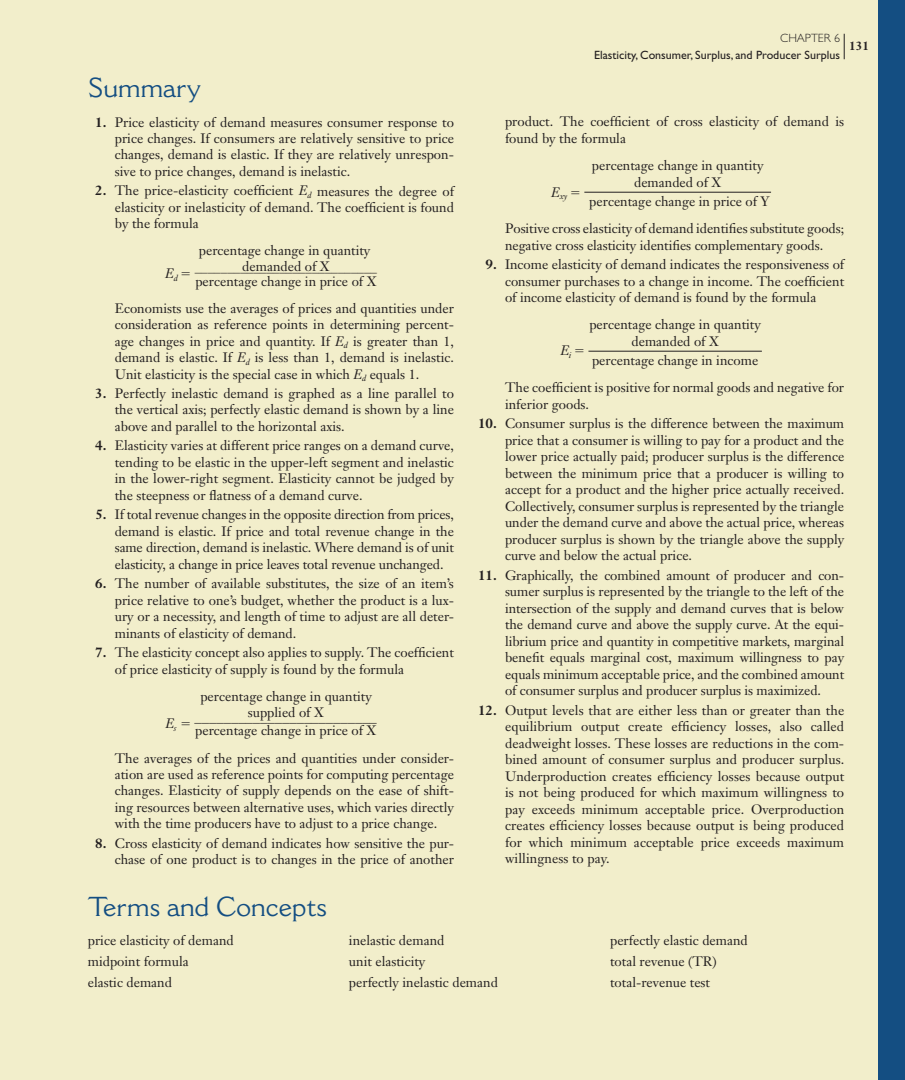
<style>
.page{position:relative;width:905px;height:1080px;background:#fff}
.page>*{position:absolute;margin:0;border:0;box-sizing:border-box;transform-origin:0 0}
.t1{font:27px "Cantoria";color:#144e82}
.t2{font:13.5px/16.5px "Janson Text";color:#231f20;text-align:justify}
.t3{font:italic 13.5px "Janson Text";color:#231f20}
.t4{font:12.75px "Janson Text";color:#231f20;scale:1.14 1}
.t5{font:12px "Gill Sans";color:#231f20}
.t6{font:300 12px "Gill Sans";color:#231f20}
.t7{font:700 12px "Janson Text";color:#231f20}
.t8{font:11.55px "Janson Text";color:#231f20;scale:1.13 1}
.t9{font:italic 8.7px "Janson Text";color:#231f20}
.s1{font-weight:700}
.s2{font-style:italic}
.s3{font-style:italic;font-size:13.5px}
.s4{font-family:"Mathematical Pi One";font-size:13.5px}
.s5{font-family:"Mathematical Pi One";font-style:normal}
</style>
<div class="page">
<div style="left:0;top:0;width:904px;height:1080px;background:#f2eecb"></div>
<div style="left:878px;top:0;width:26px;height:1080px;background:#144e82"></div>
<svg style="left:843px;top:34px;width:1px;height:25px"></svg>
<hr style="left:584px;top:192px;width:187px;height:1px;background:#231f20">
<hr style="left:588px;top:351px;width:173px;height:1px;background:#231f20">
<h1 class="t1" style="left:88px;top:78px;width:115px">Summary</h1>
<p class="t2" style="left:115px;top:115px;width:341px;text-indent:-20px"><span class="s1">1.</span> Price elasticity of demand measures consumer response to price changes. If consumers are relatively sensitive to price changes, demand is elastic. If they are relatively unrespon&shy;sive to price changes, demand is inelastic.</p>
<p class="t2" style="left:115px;top:184px;width:341px;text-indent:-20px"><span class="s1">2.</span> The price-elasticity coefficient <span class="s2">E</span> <sub>d</sub> measures the degree of elasticity or inelasticity of demand. The coefficient is found by the formula</p>
<p class="t2" style="left:199px;top:244px;width:173px">percentage change in quantity</p>
<p class="t8" style="left:165px;top:263px;width:189px"><span class="s3">E</span><sub>d</sub> <span class="s4">-</span> ____________________________</p>
<p class="t2" style="left:195px;top:260px;width:182px;line-height:14.7px;text-align:center">demanded of X<br>percentage change in price of X</p>
<p class="t2" style="left:115px;top:301px;width:341px">Economists use the averages of prices and quantities under consideration as reference points in determining percent&shy;age changes in price and quantity. If <span class="s2">E</span> <sub>d</sub> is greater than 1, demand is elastic. If <span class="s2">E</span> <sub>d</sub> is less than 1, demand is inelastic.<br>Unit elasticity is the special case in which <span class="s2">E</span> <sub>d</sub> equals 1.</p>
<p class="t2" style="left:115px;top:386px;width:340px;text-indent:-20px"><span class="s1">3.</span> Perfectly inelastic demand is graphed as a line parallel to the vertical axis; perfectly elastic demand is shown by a line above and parallel to the horizontal axis.</p>
<p class="t2" style="left:115px;top:439px;width:341px;text-indent:-20px"><span class="s1">4.</span> Elasticity varies at different price ranges on a demand curve, tending to be elastic in the upper-left segment and inelastic in the lower-right segment. Elasticity cannot be judged by the steepness or flatness of a demand curve.</p>
<p class="t2" style="left:115px;top:508px;width:341px;text-indent:-19px"><span class="s1">5.</span> If total revenue changes in the opposite direction from prices, demand is elastic. If price and total revenue change in the same direction, demand is inelastic. Where demand is of unit elasticity, a change in price leaves total revenue unchanged.</p>
<p class="t2" style="left:115px;top:577px;width:341px;text-indent:-20px"><span class="s1">6.</span> The number of available substitutes, the size of an item’s price relative to one’s budget, whether the product is a lux&shy;ury or a necessity, and length of time to adjust are all deter&shy;minants of elasticity of demand.</p>
<p class="t2" style="left:115px;top:646px;width:340px;text-indent:-20px"><span class="s1">7.</span> The elasticity concept also applies to supply. The coefficient of price elasticity of supply is found by the formula</p>
<p class="t2" style="left:200px;top:689px;width:173px">percentage change in quantity</p>
<p class="t3" style="left:165px;top:718px;width:27px">E<sub>s</sub> <span class="s5">-</span></p>
<p class="t2" style="left:248px;top:705px;width:77px">supplied of X</p>
<p class="t4" style="left:194px;top:712px;width:161px">_________________________</p>
<p class="t2" style="left:115px;top:718px;width:341px;line-height:27.3px;text-align:center">percentage change in price of X<br>The averages of the prices and quantities under consider-</p>
<p class="t2" style="left:115px;top:767px;width:341px">ation are used as reference points for computing percentage changes. Elasticity of supply depends on the ease of shift&shy;ing resources between alternative uses, which varies directly with the time producers have to adjust to a price change.</p>
<p class="t2" style="left:95px;top:836px;width:360px;text-align:right"><span class="s1">8.</span> Cross elasticity of demand indicates how sensitive the pur&shy;chase of one product is to changes in the price of another</p>
<p class="t6" style="left:780px;top:33px;width:61px">CHAPTER 6</p>
<p class="t5" style="left:594px;top:51px;width:247px">Elasticity, Consumer, Surplus, and Producer Surplus</p>
<p class="t7" style="left:849px;top:40px;width:22px">131</p>
<p class="t2" style="left:505px;top:115px;width:340px">product. The coefficient of cross elasticity of demand is found by the formula</p>
<p class="t2" style="left:592px;top:158px;width:173px;text-align:center">percentage change in quantity demanded of X</p>
<p class="t2" style="left:505px;top:189px;width:340px;line-height:27px;text-indent:84px">percentage change in price of Y<br>Positive cross elasticity of demand identifies substitute goods;</p>
<p class="t2" style="left:505px;top:238px;width:319px">negative cross elasticity identifies complementary goods.</p>
<p class="t2" style="left:505px;top:257px;width:340px;text-indent:-20px"><span class="s1">9.</span> Income elasticity of demand indicates the responsiveness of consumer purchases to a change in income. The coefficient of income elasticity of demand is found by the formula</p>
<p class="t9" style="left:551px;top:193px;width:31px"><sup>E</sup>xy <sup>-</sup></p>
<p class="t2" style="left:589px;top:317px;width:173px;text-align:center">percentage change in quantity demanded of X</p>
<p class="t2" style="left:505px;top:348px;width:341px;line-height:27px;text-align:center">percentage change in income<br>The coefficient is positive for normal goods and negative for</p>
<p class="t2" style="left:505px;top:397px;width:86px">inferior goods.</p>
<p class="t2" style="left:505px;top:416px;width:341px;text-indent:-27px"><span class="s1">10.</span> Consumer surplus is the difference between the maximum price that a consumer is willing to pay for a product and the lower price actually paid; producer surplus is the difference between the minimum price that a producer is willing to accept for a product and the higher price actually received.<br>Collectively, consumer surplus is represented by the triangle under the demand curve and above the actual price, whereas producer surplus is shown by the triangle above the supply curve and below the actual price.</p>
<p class="t2" style="left:505px;top:568px;width:341px;text-indent:-27px"><span class="s1">11.</span> Graphically, the combined amount of producer and con&shy;sumer surplus is represented by the triangle to the left of the intersection of the supply and demand curves that is below the demand curve and above the supply curve. At the equi&shy;librium price and quantity in competitive markets, marginal benefit equals marginal cost, maximum willingness to pay equals minimum acceptable price, and the combined amount of consumer surplus and producer surplus is maximized.</p>
<p class="t2" style="left:505px;top:703px;width:341px;text-indent:-27px"><span class="s1">12.</span> Output levels that are either less than or greater than the equilibrium output create efficiency losses, also called deadweight losses. These losses are reductions in the com&shy;bined amount of consumer surplus and producer surplus.<br>Underproduction creates efficiency losses because output is not being produced for which maximum willingness to pay exceeds minimum acceptable price. Overproduction creates efficiency losses because output is being produced for which minimum acceptable price exceeds maximum willingness to pay.</p>
<p class="t3" style="left:560px;top:345px;width:26px">E<sub>i</sub> <span class="s5">-</span></p>
<h1 class="t1" style="left:88px;top:897px;width:241px">Terms and Concepts</h1>
<p class="t2" style="left:88px;top:931px;width:147px;line-height:21px;text-align:left">price elasticity of demand midpoint formula<br>elastic demand</p>
<p class="t2" style="left:349px;top:931px;width:150px;line-height:21px;text-align:left">inelastic demand<br>unit elasticity<br>perfectly inelastic demand</p>
<p class="t2" style="left:610px;top:931px;width:139px;line-height:21px;text-align:left">perfectly elastic demand total revenue (TR) total-revenue test</p>
</div>
